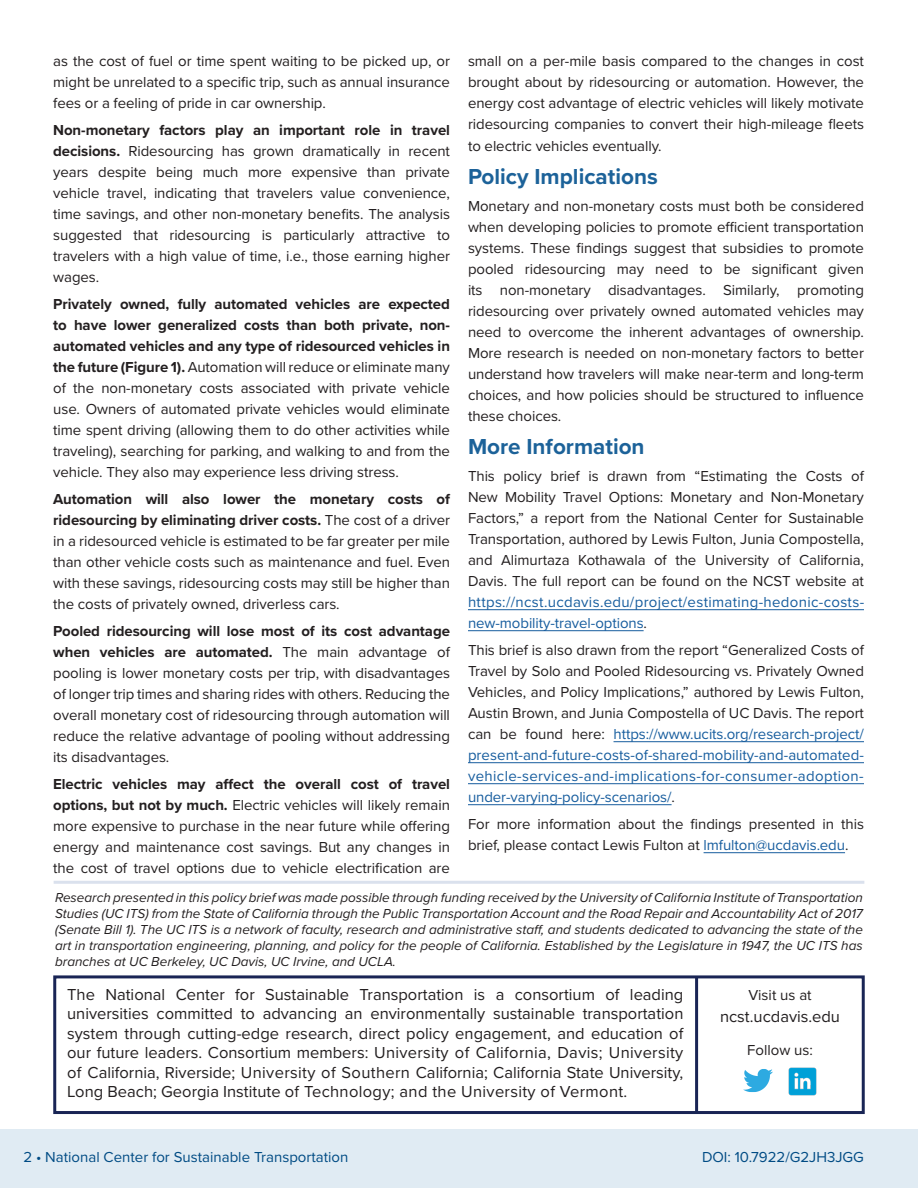
<style>
.page{position:relative;width:918px;height:1188px;background:#fff}
.page>*{position:absolute;margin:0;border:0;box-sizing:border-box;transform-origin:0 0}
.t1{font:700 22.5px "Proxima Nova";color:#1c6299}
.t2{font:16.5px/19.5px "Proxima Nova";letter-spacing:.02em;color:#231f20;text-align:justify}
.t3{font:16.5px "Proxima Nova";color:#231f20}
.t4{font:15px/21px "Proxima Nova";letter-spacing:-.005em;color:#231f20;text-align:justify}
.t5{font:15px "Proxima Nova";color:#004b84}
.t6{font:italic 13.5px/16.2px "Proxima Nova";color:#231f20;text-align:justify}
.s1{font-weight:700}
.s2{color:#175d9e}
</style>
<div class="page">
<hr style="left:54px;top:881px;width:810px;height:3px;background:#dae1ed">
<hr style="left:468px;top:609px;width:396px;height:1px;background:#175d9e">
<hr style="left:468px;top:630px;width:176px;height:1px;background:#175d9e">
<hr style="left:614px;top:741px;width:250px;height:1px;background:#175d9e">
<hr style="left:468px;top:762px;width:396px;height:1px;background:#175d9e">
<hr style="left:468px;top:783px;width:396px;height:1px;background:#175d9e">
<hr style="left:468px;top:804px;width:204px;height:1px;background:#175d9e">
<hr style="left:704px;top:852px;width:141px;height:1px;background:#175d9e">
<div style="left:53px;top:975px;width:812px;height:139px;border:3px solid #192555"></div>
<img style="left:788px;top:1067px;width:29px;height:29px">
<img style="left:743px;top:1069px;width:30px;height:24px">
<hr style="left:695px;top:977px;width:3px;height:136px;background:#192555">
<div style="left:0;top:1129px;width:918px;height:59px;background:#e0ebf3"></div>
<p class="t4" style="left:53px;top:50px;width:398px">as the cost of fuel or time spent waiting to be picked up, or might be unrelated to a specific trip, such as annual insurance fees or a feeling of pride in car ownership.</p>
<p class="t4" style="left:53px;top:119px;width:398px"><span class="s1">Non-monetary factors play an important role in travel decisions.</span> Ridesourcing has grown dramatically in recent years despite being much more expensive than private vehicle travel, indicating that travelers value convenience, time savings, and other non-monetary benefits. The analysis suggested that ridesourcing is particularly attractive to travelers with a high value of time, i.e., those earning higher wages.</p>
<p class="t4" style="left:53px;top:293px;width:398px"><span class="s1">Privately owned, fully automated vehicles are expected to have lower generalized costs than both private, non&shy;automated vehicles and any type of ridesourced vehicles in the future (Figure 1).</span> Automation will reduce or eliminate many of the non-monetary costs associated with private vehicle use. Owners of automated private vehicles would eliminate time spent driving (allowing them to do other activities while traveling), searching for parking, and walking to and from the vehicle. They also may experience less driving stress.</p>
<p class="t4" style="left:53px;top:488px;width:398px"><span class="s1">Automation will also lower the monetary costs of ridesourcing by eliminating driver costs.</span> The cost of a driver in a ridesourced vehicle is estimated to be far greater per mile than other vehicle costs such as maintenance and fuel. Even with these savings, ridesourcing costs may still be higher than the costs of privately owned, driverless cars.</p>
<p class="t4" style="left:53px;top:620px;width:398px"><span class="s1">Pooled ridesourcing will lose most of its cost advantage when vehicles are automated.</span> The main advantage of pooling is lower monetary costs per trip, with disadvantages of longer trip times and sharing rides with others. Reducing the overall monetary cost of ridesourcing through automation will reduce the relative advantage of pooling without addressing its disadvantages.</p>
<p class="t4" style="left:53px;top:773px;width:398px"><span class="s1">Electric vehicles may affect the overall cost of travel options, but not by much.</span> Electric vehicles will likely remain more expensive to purchase in the near future while offering energy and maintenance cost savings. But any changes in the cost of travel options due to vehicle electrification are</p>
<p class="t4" style="left:468px;top:50px;width:398px">small on a per-mile basis compared to the changes in cost brought about by ridesourcing or automation. However, the energy cost advantage of electric vehicles will likely motivate ridesourcing companies to convert their high-mileage fleets</p>
<p class="t4" style="left:468px;top:135px;width:195px">to electric vehicles eventually.</p>
<p class="t1" style="left:468px;top:160px;width:191px">Policy Implications</p>
<p class="t4" style="left:468px;top:195px;width:398px">Monetary and non-monetary costs must both be considered when developing policies to promote efficient transportation systems. These findings suggest that subsidies to promote pooled ridesourcing may need to be significant given its non-monetary disadvantages. Similarly, promoting ridesourcing over privately owned automated vehicles may need to overcome the inherent advantages of ownership.<br>More research is needed on non-monetary factors to better understand how travelers will make near-term and long-term choices, and how policies should be structured to influence these choices.</p>
<p class="t1" style="left:468px;top:430px;width:178px">More Information</p>
<p class="t4" style="left:468px;top:465px;width:398px">This policy brief is drawn from “Estimating the Costs of New Mobility Travel Options: Monetary and Non-Monetary Factors,” a report from the National Center for Sustainable Transportation, authored by Lewis Fulton, Junia Compostella, and Alimurtaza Kothawala of the University of California, Davis. The full report can be found on the NCST website at <span class="s2">https://ncst.ucdavis.edu/project/estimating-hedonic-costs&shy;new-mobility-travel-options</span>.</p>
<p class="t4" style="left:468px;top:639px;width:398px">This brief is also drawn from the report “Generalized Costs of Travel by Solo and Pooled Ridesourcing vs. Privately Owned Vehicles, and Policy Implications,” authored by Lewis Fulton, Austin Brown, and Junia Compostella of UC Davis. The report can be found here: <span class="s2">https://www.ucits.org/research-project/ present-and-future-costs-of-shared-mobility-and-automated&shy;vehicle-services-and-implications-for-consumer-adoption&shy;under-varying-policy-scenarios/</span>.</p>
<p class="t4" style="left:468px;top:813px;width:398px">For more information about the findings presented in this brief, please contact Lewis Fulton at <span class="s2">lmfulton@ucdavis.edu</span>.</p>
<p class="t6" style="left:55px;top:888px;width:809px">Research presented in this policy brief was made possible through funding received by the University of California Institute of Transportation Studies (UC ITS) from the State of California through the Public Transportation Account and the Road Repair and Accountability Act of 2017 (Senate Bill 1). The UC ITS is a network of faculty, research and administrative staff, and students dedicated to advancing the state of the art in transportation engineering, planning, and policy for the people of California. Established by the Legislature in 1947, the UC ITS has branches at UC Berkeley, UC Davis, UC Irvine, and UCLA.</p>
<p class="t2" style="left:67px;top:984px;width:618px">The National Center for Sustainable Transportation is a consortium of leading universities committed to advancing an environmentally sustainable transportation system through cutting-edge research, direct policy engagement, and education of our future leaders. Consortium members: University of California, Davis; University of California, Riverside; University of Southern California; California State University, Long Beach; Georgia Institute of Technology; and the University of Vermont.</p>
<p class="t4" style="left:748px;top:984px;width:65px">Visit us at</p>
<p class="t3" style="left:720px;top:1004px;width:122px">ncst.ucdavis.edu</p>
<p class="t4" style="left:747px;top:1038px;width:67px">Follow us:</p>
<p class="t5" style="left:23px;top:1146px;width:327px">2 • National Center for Sustainable Transportation</p>
<p class="t5" style="left:702px;top:1146px;width:163px">DOI: 10.7922/G2JH3JGG</p>
</div>
